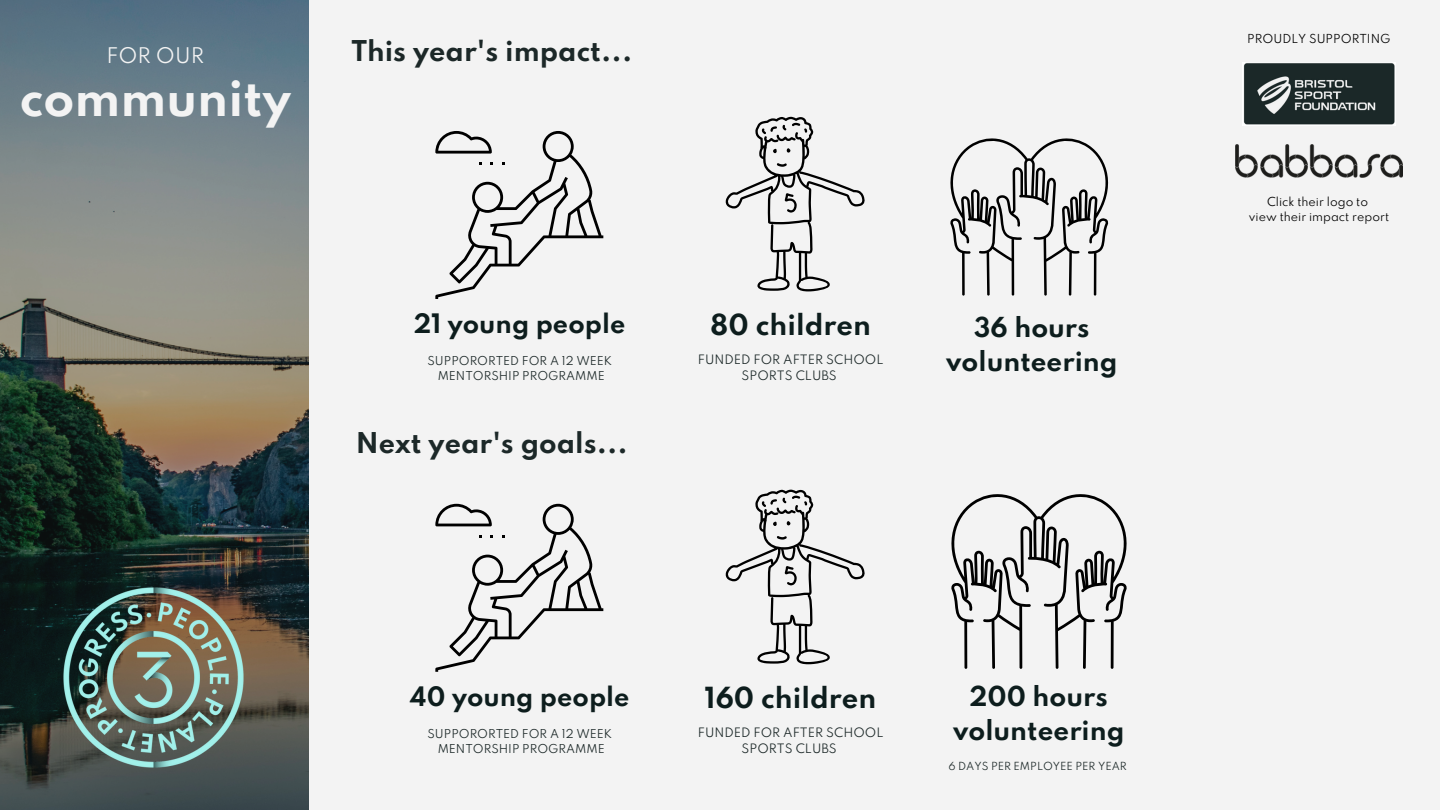
<style>
.page{position:relative;width:1440px;height:810px;background:#fff}
.page>*{position:absolute;margin:0;border:0;box-sizing:border-box;transform-origin:0 0}
.t1{font:700 44.8px "Spartan";color:#f3f3f3}
.t2{font:700 25.8px "Spartan";color:#0d1d1d}
.t3{font:700 25.4px "Spartan";color:#1c2828}
.t4{font:700 24.4px "Spartan";color:#0d1d1d}
.t5{font:700 23.8px "Spartan";color:#0d1d1d}
.t6{font:19.1px "Spartan";color:#f3f3f3}
.t7{font:11.5px "Spartan";color:#1c2828}
.t8{font:11px "Spartan";color:#000}
.t9{font:10.9px "Spartan";color:#1c2828}
.t10{font:9.9px "Spartan";color:#1c2828}
</style>
<div class="page">
<img style="left:0;top:0;width:309px;height:810px">
<div style="left:309px;top:0;width:1131px;height:810px;background:#f3f3f3"></div>
<img style="left:1243px;top:63px;width:152px;height:63px">
<img style="left:63px;top:588px;width:180px;height:180px">
<img style="left:1236px;top:145px;width:166px;height:33px">
<svg style="left:435px;top:131px;width:168px;height:168px"></svg>
<svg style="left:725px;top:117px;width:140px;height:174px"></svg>
<svg style="left:435px;top:504px;width:168px;height:168px"></svg>
<svg style="left:725px;top:490px;width:140px;height:174px"></svg>
<svg style="left:951px;top:494px;width:176px;height:175px"></svg>
<svg style="left:950px;top:138px;width:159px;height:158px"></svg>
<p class="t6" style="left:107px;top:46px;width:99px">FOR OUR</p>
<p class="t3" style="left:351px;top:39px;width:283px">This year's impact...</p>
<p class="t1" style="left:20px;top:78px;width:273px">community</p>
<p class="t5" style="left:414px;top:313px;width:213px">21 young people</p>
<p class="t9" style="left:428px;top:356px;width:186px">SUPPORORTED FOR A 12 WEEK</p>
<p class="t9" style="left:438px;top:371px;width:168px">MENTORSHIP PROGRAMME</p>
<p class="t3" style="left:356px;top:431px;width:274px">Next year's goals...</p>
<p class="t2" style="left:710px;top:313px;width:162px">80 children</p>
<p class="t7" style="left:698px;top:354px;width:187px">FUNDED FOR AFTER SCHOOL</p>
<p class="t7" style="left:742px;top:370px;width:97px">SPORTS CLUBS</p>
<p class="t4" style="left:974px;top:316px;width:117px">36 hours</p>
<p class="t4" style="left:946px;top:350px;width:173px">volunteering</p>
<p class="t5" style="left:410px;top:686px;width:221px">40 young people</p>
<p class="t9" style="left:428px;top:729px;width:186px">SUPPORORTED FOR A 12 WEEK</p>
<p class="t9" style="left:438px;top:743px;width:168px">MENTORSHIP PROGRAMME</p>
<p class="t2" style="left:705px;top:686px;width:173px">160 children</p>
<p class="t7" style="left:698px;top:727px;width:187px">FUNDED FOR AFTER SCHOOL</p>
<p class="t7" style="left:742px;top:743px;width:97px">SPORTS CLUBS</p>
<p class="t4" style="left:970px;top:685px;width:140px">200 hours</p>
<p class="t4" style="left:953px;top:719px;width:173px">volunteering</p>
<p class="t10" style="left:948px;top:762px;width:180px">6 DAYS PER EMPLOYEE PER YEAR</p>
<p class="t8" style="left:1247px;top:34px;width:145px">PROUDLY SUPPORTING</p>
<p class="t8" style="left:1267px;top:197px;width:102px">Click their logo to</p>
<p class="t8" style="left:1249px;top:212px;width:142px">view their impact report</p>
</div>
